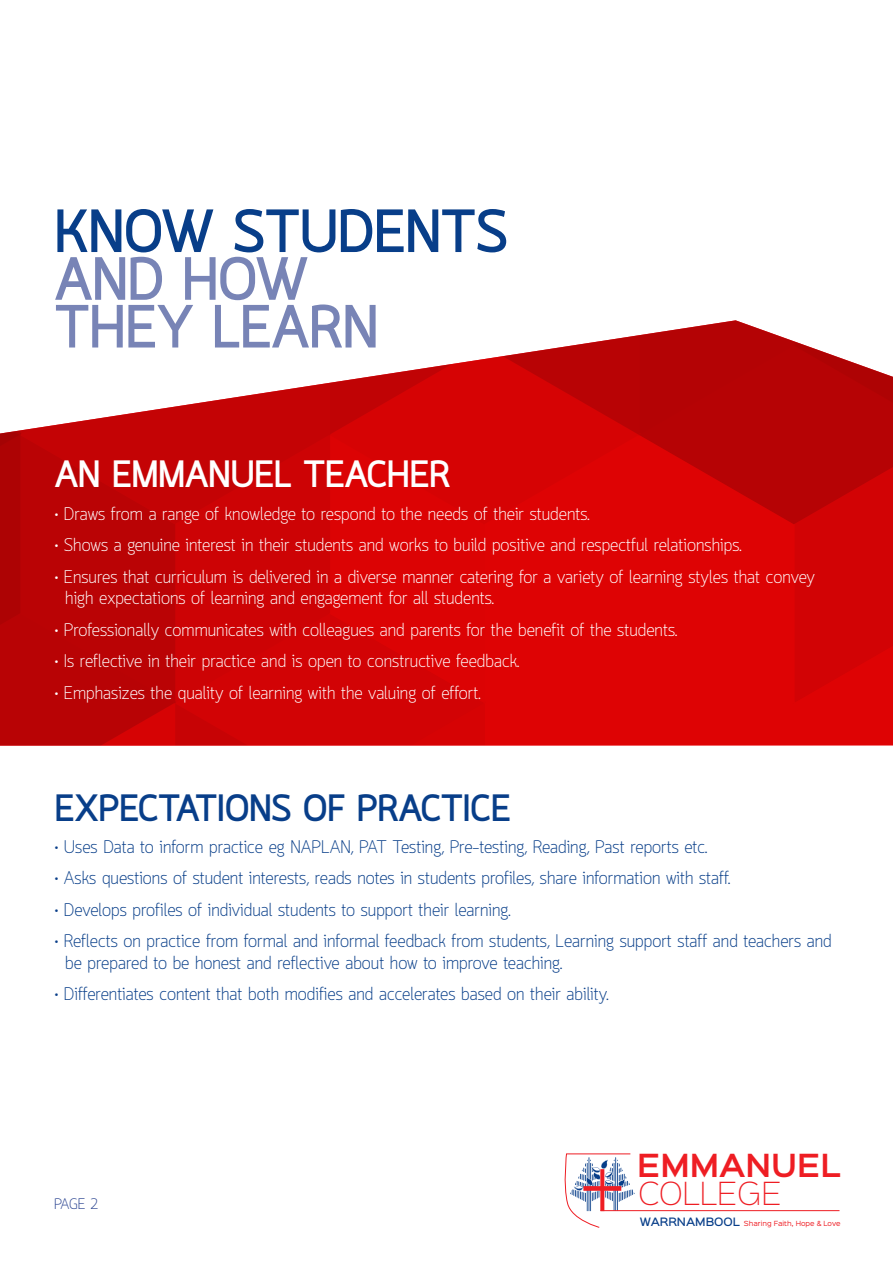
<style>
.page{position:relative;width:893px;height:1263px;background:#fff}
.page>*{position:absolute;margin:0;border:0;box-sizing:border-box;transform-origin:0 0}
.t1{font:700 60px/47.7px "Quark";color:#7884b6}
.t2{font:700 37.5px "Quark";color:#083e89}
.t3{font:700 37.5px "Quark";color:#fff}
.t4{font:600 28.65px "Sinkin Sans 600";color:#ee1d23}
.t5{font:28.65px "Sinkin Sans 200 X Light";color:#ee1d23}
.t6{font:300 18px/21.6px "Quark";color:#fff}
.t7{font:300 18px/21.6px "Quark";color:#083e89}
.t8{font:300 15px "Quark";color:#253f8e}
.t9{font:6.3px "Sinkin Sans 400";color:#ee1d23}
.s1{color:#083e89}
.s2{font-family:"Sinkin Sans 500";font-weight:500;font-size:10.5px;color:#083e89}
</style>
<div class="page">
<hr style="left:601px;top:1210px;width:238px;height:1px;background:#ee1d23">
<svg style="left:564px;top:1153px;width:71px;height:75px"></svg>
<svg style="left:0;top:320px;width:893px;height:426px;background:#d32123"></svg>
<p class="t1" style="left:55px;top:213px;width:455px"><span class="s1">KNOW STUDENTS<br></span>AND HOW<br>THEY LEARN</p>
<p class="t3" style="left:55px;top:452px;width:397px">AN EMMANUEL TEACHER</p>
<p class="t6" style="left:55px;top:504px;width:536px">• Draws from a range of knowledge to respond to the needs of their students.</p>
<p class="t6" style="left:55px;top:536px;width:688px">• Shows a genuine interest in their students and works to build positive and respectful relationships.</p>
<p class="t6" style="left:65px;top:567px;width:751px;text-indent:-10px">• Ensures that curriculum is delivered in a diverse manner catering for a variety of learning styles that convey high expectations of learning and engagement for all students.</p>
<p class="t6" style="left:55px;top:620px;width:624px">• Professionally communicates with colleagues and parents for the benefit of the students.</p>
<p class="t6" style="left:55px;top:652px;width:466px">• Is reflective in their practice and is open to constructive feedback.</p>
<p class="t6" style="left:55px;top:683px;width:427px">• Emphasizes the quality of learning with the valuing of effort.</p>
<p class="t2" style="left:55px;top:786px;width:457px">EXPECTATIONS OF PRACTICE</p>
<p class="t7" style="left:55px;top:837px;width:654px">• Uses Data to inform practice eg NAPLAN, PAT Testing, Pre-testing, Reading, Past reports etc.</p>
<p class="t7" style="left:55px;top:869px;width:677px">• Asks questions of student interests, reads notes in students profiles, share information with staff.</p>
<p class="t7" style="left:55px;top:900px;width:457px">• Develops profiles of individual students to support their learning.</p>
<p class="t7" style="left:65px;top:932px;width:768px;text-indent:-10px">• Reflects on practice from formal and informal feedback from students, Learning support staff and teachers and be prepared to be honest and reflective about how to improve teaching.</p>
<p class="t7" style="left:55px;top:985px;width:555px">• Differentiates content that both modifies and accelerates based on their ability.</p>
<p class="t8" style="left:54px;top:1195px;width:46px">PAGE 2</p>
<h3 class="t4" style="left:637px;top:1140px;width:205px">EMMANUEL</h3>
<h3 class="t5" style="left:638px;top:1171px;width:145px">COLLEGE</h3>
<p class="t9" style="left:640px;top:1218px;width:202px"><span class="s2">WARRNAMBOOL</span> Sharing Faith, Hope &amp; Love</p>
</div>
